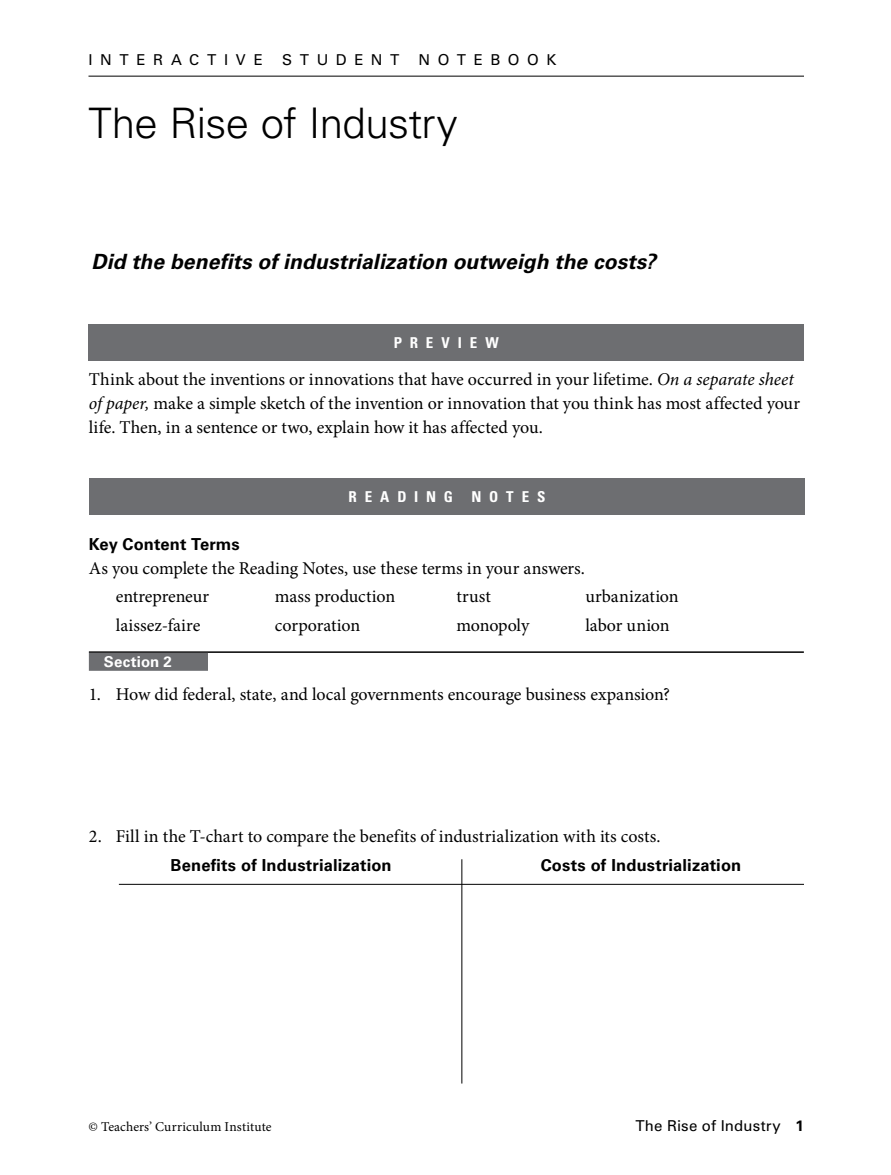
<style>
.page{position:relative;width:891px;height:1175px;background:#fff}
.page>*{position:absolute;margin:0;border:0;box-sizing:border-box;transform-origin:0 0}
.t1{font:300 42px "Univers LT Std";letter-spacing:-.015em;color:#000}
.t2{font:italic 700 21px "Univers LT Std";letter-spacing:.005em;color:#000}
.t3{font:18px/24px "Minion Pro";letter-spacing:-.005em;color:#000}
.t4{font:700 16.5px "Univers LT Std";letter-spacing:.01em;color:#000}
.t5{font:15px "Univers LT Std";letter-spacing:.015em;color:#000}
.t6{font:700 condensed 15px "Univers LT Std";letter-spacing:.52em;color:#fff}
.t7{font:700 15px "Univers LT Std";letter-spacing:.01em;color:#fff}
.t8{font:13.5px "Minion Pro";letter-spacing:.01em;color:#000}
.s1{font-style:italic}
.s2{font-weight:700}
</style>
<div class="page">
<hr style="left:88px;top:76px;width:716px;height:1px;background:#000">
<div style="left:88px;top:324px;width:716px;height:36px;background:#6d6e71"></div>
<div style="left:89px;top:479px;width:716px;height:36px;background:#6d6e71"></div>
<hr style="left:89px;top:651px;width:715px;height:2px;background:#000">
<div style="left:89px;top:653px;width:119px;height:18px;background:#6d6e71"></div>
<hr style="left:461px;top:859px;width:1px;height:224px;background:#000">
<hr style="left:119px;top:884px;width:685px;height:1px;background:#000">
<p class="t5" style="left:88px;top:51px;width:176px">INT ERACT IVE</p>
<p class="t5" style="left:282px;top:51px;width:115px">ST UDENT</p>
<p class="t5" style="left:419px;top:51px;width:139px">NOT EBOOK</p>
<h1 class="t1" style="left:88px;top:98px;width:371px">The Rise of Industry</h1>
<p class="t2" style="left:92px;top:249px;width:566px">Did the benefits of industrialization outweigh the costs?</p>
<p class="t6" style="left:394px;top:333px;width:107px">PREVIEW</p>
<p class="t3" style="left:89px;top:367px;width:713px">Think about the inventions or innovations that have occurred in your lifetime. <span class="s1">On a separate sheet of paper,</span> make a simple sketch of the invention or innovation that you think has most affected your life. Then, in a sentence or two, explain how it has affected you.</p>
<p class="t6" style="left:349px;top:488px;width:198px">READING NOTES</p>
<p class="t4" style="left:89px;top:534px;width:152px">Key Content Terms</p>
<p class="t3" style="left:116px;top:554px;width:471px;line-height:28.5px;text-indent:-27px">As you complete the Reading Notes, use these terms in your answers. entrepreneur</p>
<p class="t3" style="left:275px;top:584px;width:122px">mass production</p>
<p class="t3" style="left:456px;top:584px;width:36px">trust</p>
<p class="t3" style="left:585px;top:584px;width:95px">urbanization</p>
<p class="t3" style="left:116px;top:613px;width:86px">laissez-faire</p>
<p class="t3" style="left:275px;top:613px;width:87px">corporation</p>
<p class="t3" style="left:456px;top:613px;width:74px">monopoly</p>
<p class="t3" style="left:585px;top:613px;width:86px">labor union</p>
<p class="t7" style="left:104px;top:652px;width:70px">Section 2</p>
<p class="t3" style="left:89px;top:682px;width:583px">1. How did federal, state, and local governments encourage business expansion?</p>
<p class="t3" style="left:89px;top:824px;width:573px">2. Fill in the T-chart to compare the benefits of industrialization with its costs.</p>
<p class="t4" style="left:171px;top:855px;width:223px">Benefits of Industrialization</p>
<p class="t4" style="left:541px;top:855px;width:202px">Costs of Industrialization</p>
<p class="t8" style="left:88px;top:1118px;width:185px">© Teachers’ Curriculum Institute</p>
<p class="t5" style="left:635px;top:1117px;width:170px">THE RISE OF I NDUSTRY <span class="s2">1</span></p>
</div>
